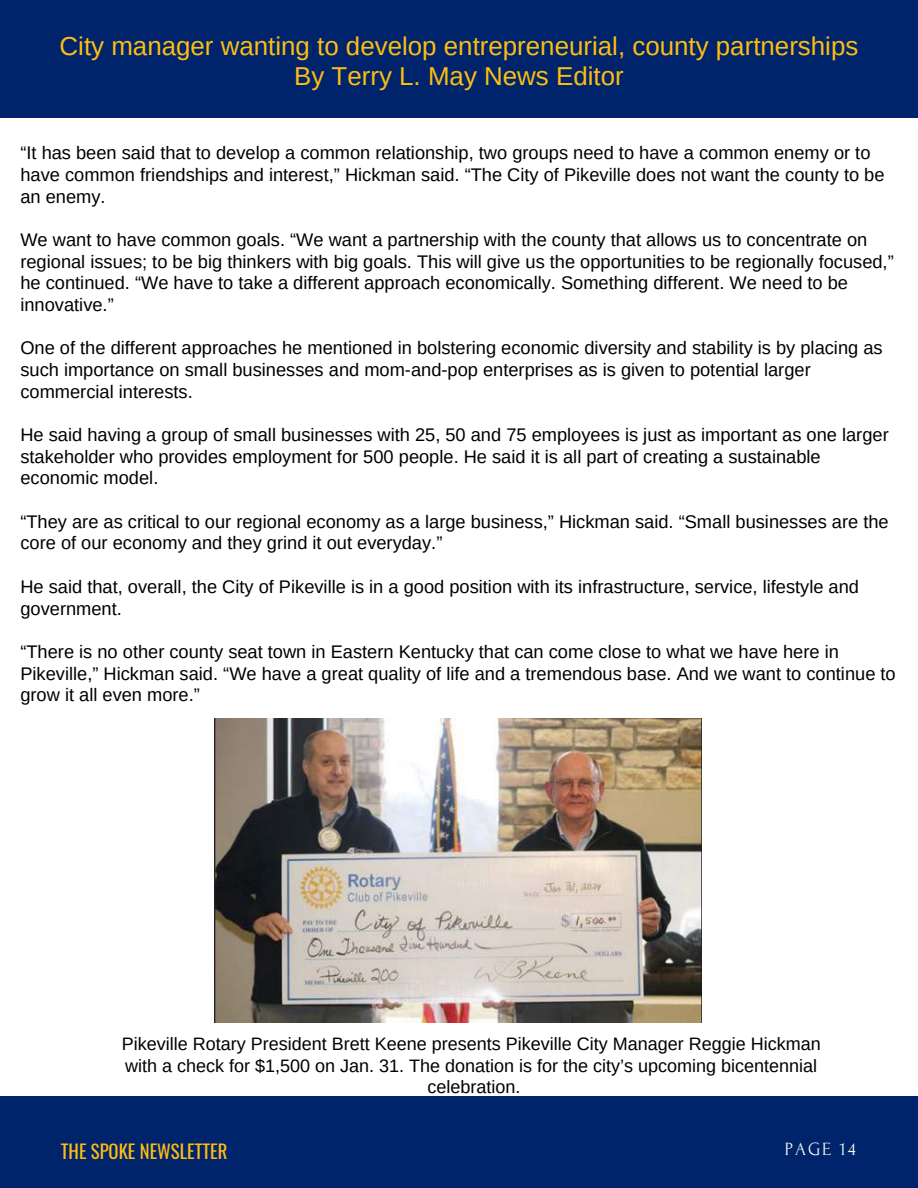
<style>
.page{position:relative;width:918px;height:1188px;background:#fff}
.page>*{position:absolute;margin:0;border:0;box-sizing:border-box;transform-origin:0 0}
.t1{font:25.95px/30.3px "Arimo";color:#febd11;text-align:center}
.t2{font:18.75px "Oswald";color:#febd11}
.t3{font:18.6px "Forum";letter-spacing:.1em;color:#fafafa}
.t4{font:18.3px/21.8px "Arimo";color:#000}
.t5{font:18px/21.3px "Arimo";color:#000;text-align:center}
</style>
<div class="page">
<div style="left:0;top:1096px;width:918px;height:92px;background:#00246c"></div>
<div style="left:0;top:0;width:918px;height:118px;background:#00246c"></div>
<img style="left:214px;top:719px;width:488px;height:304px">
<h1 class="t1" style="left:60px;top:31px;width:800px">City manager wanting to develop entrepreneurial, county partnerships<br>By Terry L. May News Editor</h1>
<p class="t4" style="left:20px;top:142px;width:866px">“It has been said that to develop a common relationship, two groups need to have a common enemy or to have common friendships and interest,” Hickman said. “The City of Pikeville does not want the county to be an enemy.</p>
<p class="t4" style="left:20px;top:229px;width:875px">We want to have common goals. “We want a partnership with the county that allows us to concentrate on regional issues; to be big thinkers with big goals. This will give us the opportunities to be regionally focused,” he continued. “We have to take a different approach economically. Something different. We need to be innovative.”</p>
<p class="t4" style="left:20px;top:337px;width:864px">One of the different approaches he mentioned in bolstering economic diversity and stability is by placing as such importance on small businesses and mom-and-pop enterprises as is given to potential larger commercial interests.</p>
<p class="t4" style="left:20px;top:424px;width:870px">He said having a group of small businesses with 25, 50 and 75 employees is just as important as one larger stakeholder who provides employment for 500 people. He said it is all part of creating a sustainable economic model.</p>
<p class="t4" style="left:20px;top:511px;width:870px">“They are as critical to our regional economy as a large business,” Hickman said. “Small businesses are the core of our economy and they grind it out everyday.”</p>
<p class="t4" style="left:20px;top:576px;width:840px">He said that, overall, the City of Pikeville is in a good position with its infrastructure, service, lifestyle and government.</p>
<p class="t4" style="left:20px;top:641px;width:877px">“There is no other county seat town in Eastern Kentucky that can come close to what we have here in<br>Pikeville,” Hickman said. “We have a great quality of life and a tremendous base. And we want to continue to grow it all even more.”</p>
<p class="t5" style="left:122px;top:1033px;width:700px">Pikeville Rotary President Brett Keene presents Pikeville City Manager Reggie Hickman with a check for $1,500 on Jan. 31. The donation is for the city’s upcoming bicentennial celebration.</p>
<p class="t2" style="left:61px;top:1137px;width:168px">THE SPOKE NEWSLETTER</p>
<p class="t3" style="left:785px;top:1139px;width:72px">PAGE 14</p>
</div>
